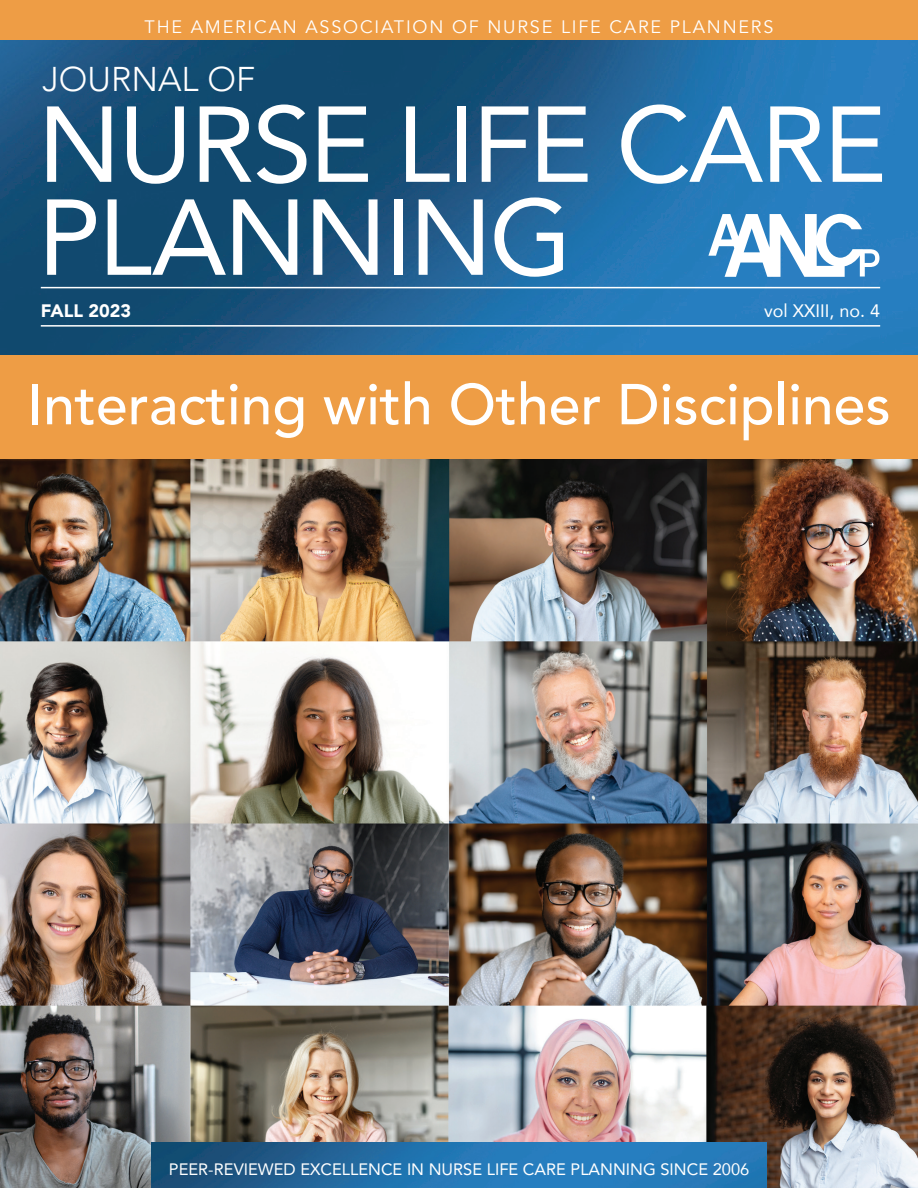
<style>
.page{position:relative;width:918px;height:1188px;background:#fff}
.page>*{position:absolute;margin:0;border:0;box-sizing:border-box;transform-origin:0 0}
.t1{font:106.5px/93px "Avenir";letter-spacing:-.025em;color:#fff}
.t2{font:500 57px "Avenir";color:#fff}
.t3{font:300 34.35px "Avenir";color:#fff}
.t4{font:18px "Avenir";letter-spacing:.1em;color:#fff}
.t5{font:18px "Avenir";color:#fff}
.t6{font:900 18px "Avenir";color:#fff}
.t7{font:16.5px "Avenir";color:#fff}
</style>
<div class="page">
<img style="left:0;top:459px;width:918px;height:729px">
<div style="left:0;top:355px;width:918px;height:104px;background:#ee9d45"></div>
<img style="left:0;top:40px;width:918px;height:315px">
<svg style="left:708px;top:214px;width:171px;height:63px"></svg>
<hr style="left:41px;top:287px;width:839px;height:1px;background:#fff">
<hr style="left:41px;top:325px;width:839px;height:2px;background:#fff">
<div style="left:0;top:0;width:918px;height:40px;background:#ee9d45"></div>
<img style="left:151px;top:1143px;width:616px;height:45px">
<p class="t4" style="left:145px;top:16px;width:630px">THE AMERICAN ASSOCIATION OF NURSE LIFE CARE PLANNERS</p>
<h3 class="t3" style="left:42px;top:59px;width:214px">JOURNAL OF</h3>
<h1 class="t1" style="left:38px;top:95px;width:850px">NURSE LIFE CARE<br>PLANNING</h1>
<p class="t5" style="left:764px;top:296px;width:118px">vol XXIII, no. 4</p>
<p class="t6" style="left:41px;top:296px;width:92px">FALL 2023</p>
<h2 class="t2" style="left:27px;top:355px;width:865px">Interacting with Other Disciplines</h2>
<p class="t7" style="left:169px;top:1156px;width:582px">PEER-REVIEWED EXCELLENCE IN NURSE LIFE CARE PLANNING SINCE 2006</p>
</div>
